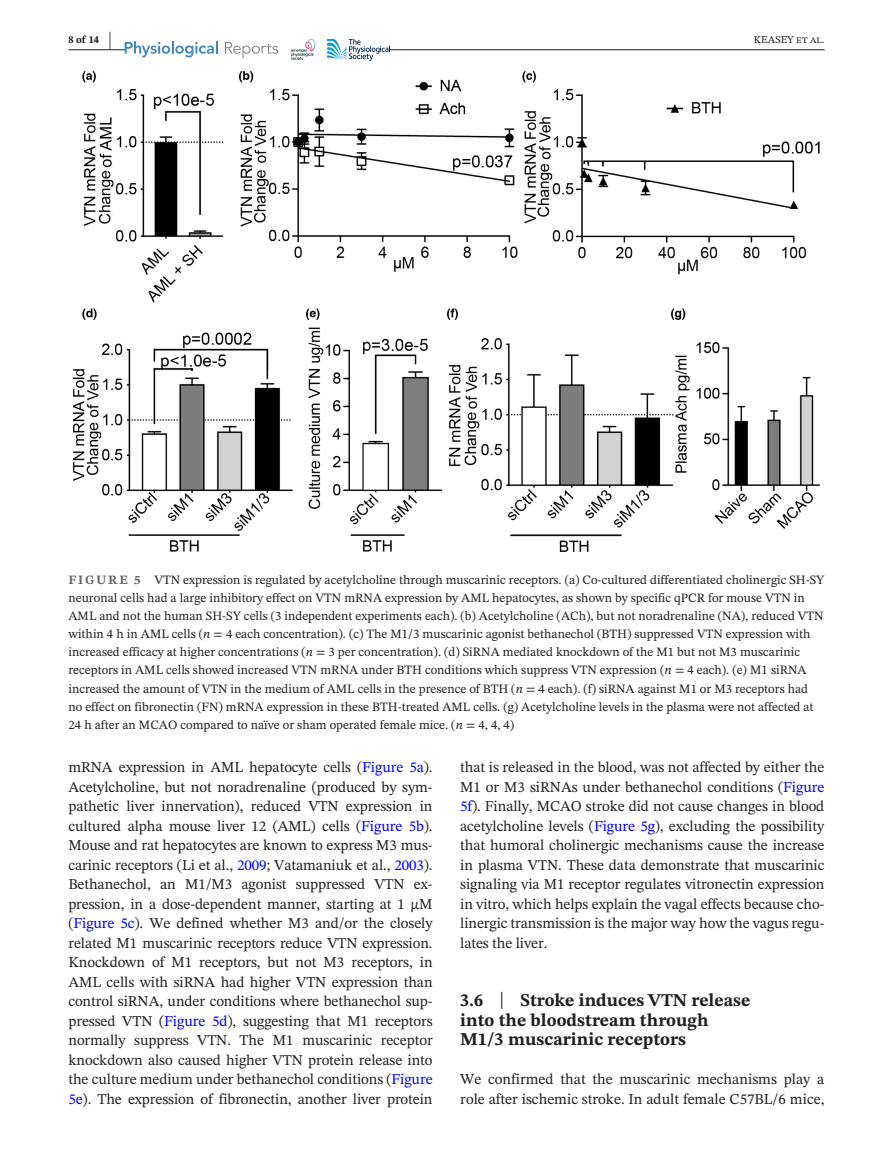
<style>
.page{position:relative;width:893px;height:1174px;background:#fff}
.page>*{position:absolute;margin:0;border:0;box-sizing:border-box;transform-origin:0 0}
.t1{font:700 18px/19.5px "STIX Two Text";color:#231f20}
.t2{font:15px/19.5px "STIX Two Text";letter-spacing:-.005em;color:#231f20;text-align:justify}
.t3{font:12.75px/18px "STIX Two Text";color:#231f20}
.t4{font:10.5px "STIX Two Text";color:#231f20}
.t5{font:700 10.5px "STIX Two Text";color:#231f20}
.s1{font-size:21px}
.s2{font-weight:700;color:#636366}
.s3{font-style:italic}
.s4{color:#00f}
.s5{font-weight:400;font-size:23.7px}
</style>
<div class="page">
<hr style="left:68px;top:49px;width:756px;height:1px;background:#231f20">
<div style="left:125px;top:39px;width:264px;height:21px;background:#fff"></div>
<svg style="left:291px;top:39px;width:24px;height:21px"></svg>
<img style="left:328px;top:39px;width:61px;height:21px">
<svg style="left:125px;top:41px;width:93px;height:16px"></svg>
<svg style="left:225px;top:42px;width:53px;height:16px"></svg>
<img style="left:73px;top:71px;width:747px;height:481px">
<p class="t5" style="left:68px;top:32px;width:44px">8 of 14 <span class="s1">|</span></p>
<p class="t4" style="left:754px;top:32px;width:72px">KEASEY et al.</p>
<p class="t3" style="left:68px;top:571px;width:757px"><span class="s2">FIGURE 5</span> VTN expression is regulated by acetylcholine through muscarinic receptors. (a) Co-cultured differentiated cholinergic SH-SY neuronal cells had a large inhibitory effect on VTN mRNA expression by AML hepatocytes, as shown by specific qPCR for mouse VTN in AML and not the human SH-SY cells (3 independent experiments each). (b) Acetylcholine (ACh), but not noradrenaline (NA), reduced VTN within 4 h in AML cells (<span class="s3">n</span> = 4 each concentration). (c) The M1/3 muscarinic agonist bethanechol (BTH) suppressed VTN expression with increased efficacy at higher concentrations (<span class="s3">n</span> = 3 per concentration). (d) SiRNA mediated knockdown of the M1 but not M3 muscarinic receptors in AML cells showed increased VTN mRNA under BTH conditions which suppress VTN expression (<span class="s3">n</span> = 4 each). (e) M1 siRNA increased the amount of VTN in the medium of AML cells in the presence of BTH (<span class="s3">n</span> = 4 each). (f) siRNA against M1 or M3 receptors had no effect on fibronectin (FN) mRNA expression in these BTH-treated AML cells. (g) Acetylcholine levels in the plasma were not affected at 24 h after an MCAO compared to naïve or sham operated female mice. (<span class="s3">n</span> = 4, 4, 4)</p>
<p class="t2" style="left:68px;top:757px;width:366px">mRNA expression in AML hepatocyte cells (<span class="s4">Figure 5a</span>).<br>Acetylcholine, but not noradrenaline (produced by sym&shy;pathetic liver innervation), reduced VTN expression in cultured alpha mouse liver 12 (AML) cells (<span class="s4">Figure 5b</span>).<br>Mouse and rat hepatocytes are known to express M3 mus&shy;carinic receptors (Li et al., <span class="s4">2009</span>; Vatamaniuk et al., <span class="s4">2003</span>).<br>Bethanechol, an M1/M3 agonist suppressed VTN ex&shy;pression, in a dose-dependent manner, starting at 1 µM (<span class="s4">Figure 5c</span>). We defined whether M3 and/or the closely related M1 muscarinic receptors reduce VTN expression.<br>Knockdown of M1 receptors, but not M3 receptors, in AML cells with siRNA had higher VTN expression than control siRNA, under conditions where bethanechol sup&shy;pressed VTN (<span class="s4">Figure 5d</span>), suggesting that M1 receptors normally suppress VTN. The M1 muscarinic receptor knockdown also caused higher VTN protein release into the culture medium under bethanechol conditions (<span class="s4">Figure 5e</span>). The expression of fibronectin, another liver protein</p>
<p class="t2" style="left:460px;top:757px;width:366px">that is released in the blood, was not affected by either the M1 or M3 siRNAs under bethanechol conditions (<span class="s4">Figure 5f</span>). Finally, MCAO stroke did not cause changes in blood acetylcholine levels (<span class="s4">Figure 5g</span>), excluding the possibility that humoral cholinergic mechanisms cause the increase in plasma VTN. These data demonstrate that muscarinic signaling via M1 receptor regulates vitronectin expression in vitro, which helps explain the vagal effects because cho&shy;linergic transmission is the major way how the vagus regu&shy;lates the liver.</p>
<p class="t1" style="left:460px;top:991px;width:292px">3.6 <span class="s5">|</span> Stroke induces VTN release into the bloodstream through<br>M1/3 muscarinic receptors</p>
<p class="t2" style="left:460px;top:1069px;width:366px">We confirmed that the muscarinic mechanisms play a role after ischemic stroke. In adult female C57BL/6 mice,</p>
</div>
